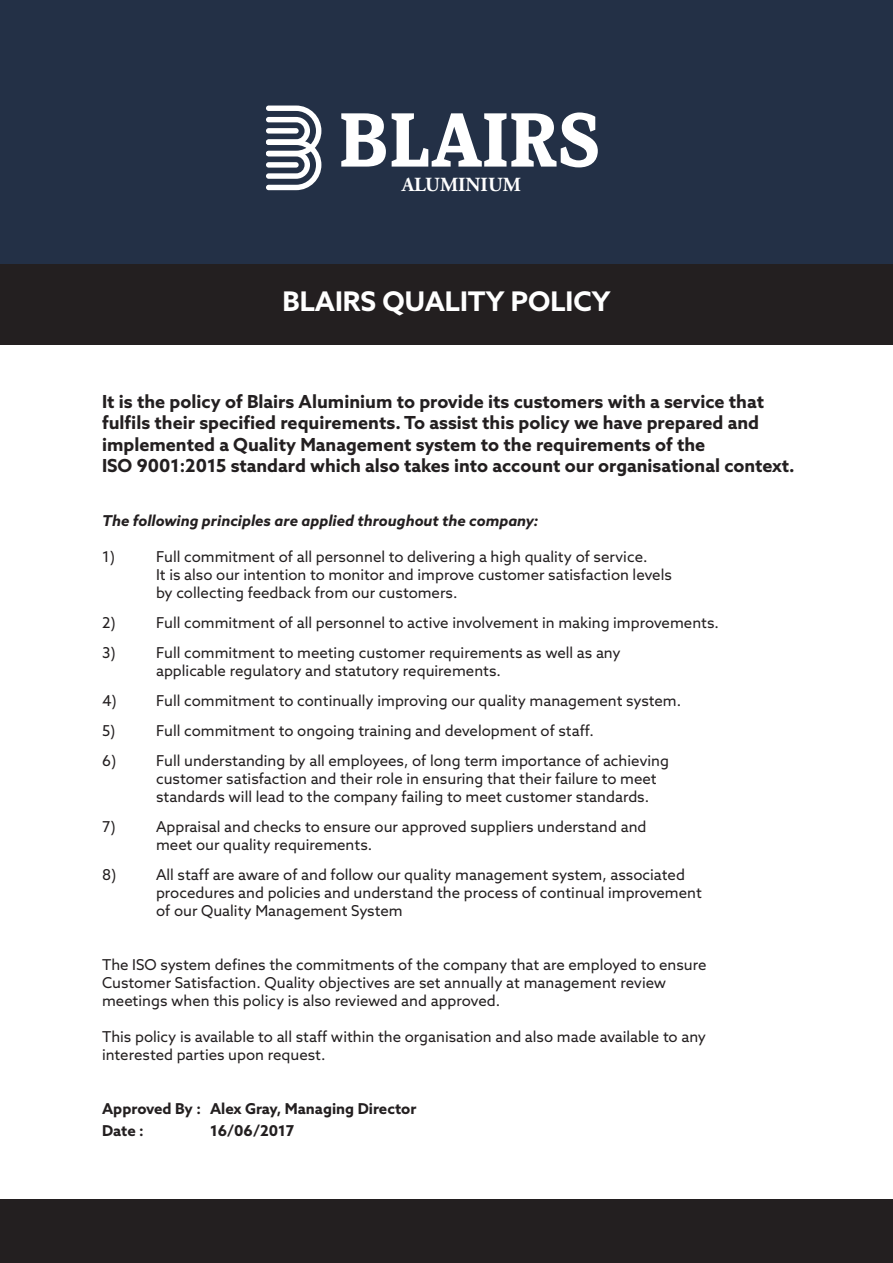
<style>
.page{position:relative;width:893px;height:1263px;background:#fff}
.page>*{position:absolute;margin:0;border:0;box-sizing:border-box;transform-origin:0 0}
.t1{font:700 27px "Azo Sans";color:#fff}
.t2{font:700 19.95px "Adobe Garamond Pro";color:#fff}
.t3{font:700 18px/21.6px "Azo Sans";color:#231f20}
.t4{font:15px/18px "Azo Sans";color:#231f20}
.t5{font:italic 700 15px "Azo Sans";color:#231f20}
.t6{font:700 15px/21.6px "Azo Sans";color:#231f20}
</style>
<div class="page">
<div style="left:0;top:0;width:893px;height:264px;background:#233046"></div>
<div style="left:0;top:264px;width:893px;height:80px;background:#231f20"></div>
<div style="left:0;top:1199px;width:893px;height:64px;background:#231f20"></div>
<svg style="left:266px;top:106px;width:55px;height:84px"></svg>
<div style="left:266px;top:128px;width:33px;height:6px;background:#fff;border-radius:3px"></div>
<svg style="left:341px;top:113px;width:45px;height:54px"></svg>
<svg style="left:392px;top:112px;width:206px;height:55px"></svg>
<h2 class="t2" style="left:402px;top:173px;width:121px">ALUMINIUM</h2>
<h1 class="t1" style="left:282px;top:283px;width:330px">BLAIRS QUALITY POLICY</h1>
<p class="t3" style="left:102px;top:390px;width:694px">It is the policy of Blairs Aluminium to provide its customers with a service that fulfils their specified requirements. To assist this policy we have prepared and implemented a Quality Management system to the requirements of the<br>ISO 9001:2015 standard which also takes into account our organisational context.</p>
<p class="t5" style="left:102px;top:511px;width:438px">The following principles are applied throughout the company:</p>
<p class="t4" style="left:102px;top:548px;width:14px">1)</p>
<p class="t4" style="left:156px;top:548px;width:517px">Full commitment of all personnel to delivering a high quality of service.<br>It is also our intention to monitor and improve customer satisfaction levels by collecting feedback from our customers.</p>
<p class="t4" style="left:102px;top:614px;width:15px">2)</p>
<p class="t4" style="left:156px;top:614px;width:564px">Full commitment of all personnel to active involvement in making improvements.</p>
<p class="t4" style="left:102px;top:644px;width:15px">3)</p>
<p class="t4" style="left:156px;top:644px;width:466px">Full commitment to meeting customer requirements as well as any applicable regulatory and statutory requirements.</p>
<p class="t4" style="left:102px;top:692px;width:16px">4)</p>
<p class="t4" style="left:156px;top:692px;width:527px">Full commitment to continually improving our quality management system.</p>
<p class="t4" style="left:102px;top:722px;width:15px">5)</p>
<p class="t4" style="left:156px;top:722px;width:439px">Full commitment to ongoing training and development of staff.</p>
<p class="t4" style="left:102px;top:752px;width:16px">6)</p>
<p class="t4" style="left:156px;top:752px;width:514px">Full understanding by all employees, of long term importance of achieving customer satisfaction and their role in ensuring that their failure to meet standards will lead to the company failing to meet customer standards.</p>
<p class="t4" style="left:102px;top:818px;width:15px">7)</p>
<p class="t4" style="left:156px;top:818px;width:492px">Appraisal and checks to ensure our approved suppliers understand and meet our quality requirements.</p>
<p class="t4" style="left:102px;top:866px;width:16px">8)</p>
<p class="t4" style="left:156px;top:866px;width:547px">All staff are aware of and follow our quality management system, associated procedures and policies and understand the process of continual improvement of our Quality Management System</p>
<p class="t4" style="left:102px;top:956px;width:606px">The ISO system defines the commitments of the company that are employed to ensure<br>Customer Satisfaction. Quality objectives are set annually at management review meetings when this policy is also reviewed and approved.</p>
<p class="t4" style="left:102px;top:1028px;width:606px">This policy is available to all staff within the organisation and also made available to any interested parties upon request.</p>
<p class="t6" style="left:102px;top:1098px;width:316px">Approved By : Alex Gray, Managing Director<br>Date :</p>
<p class="t6" style="left:210px;top:1120px;width:86px">16/06/2017</p>
</div>
